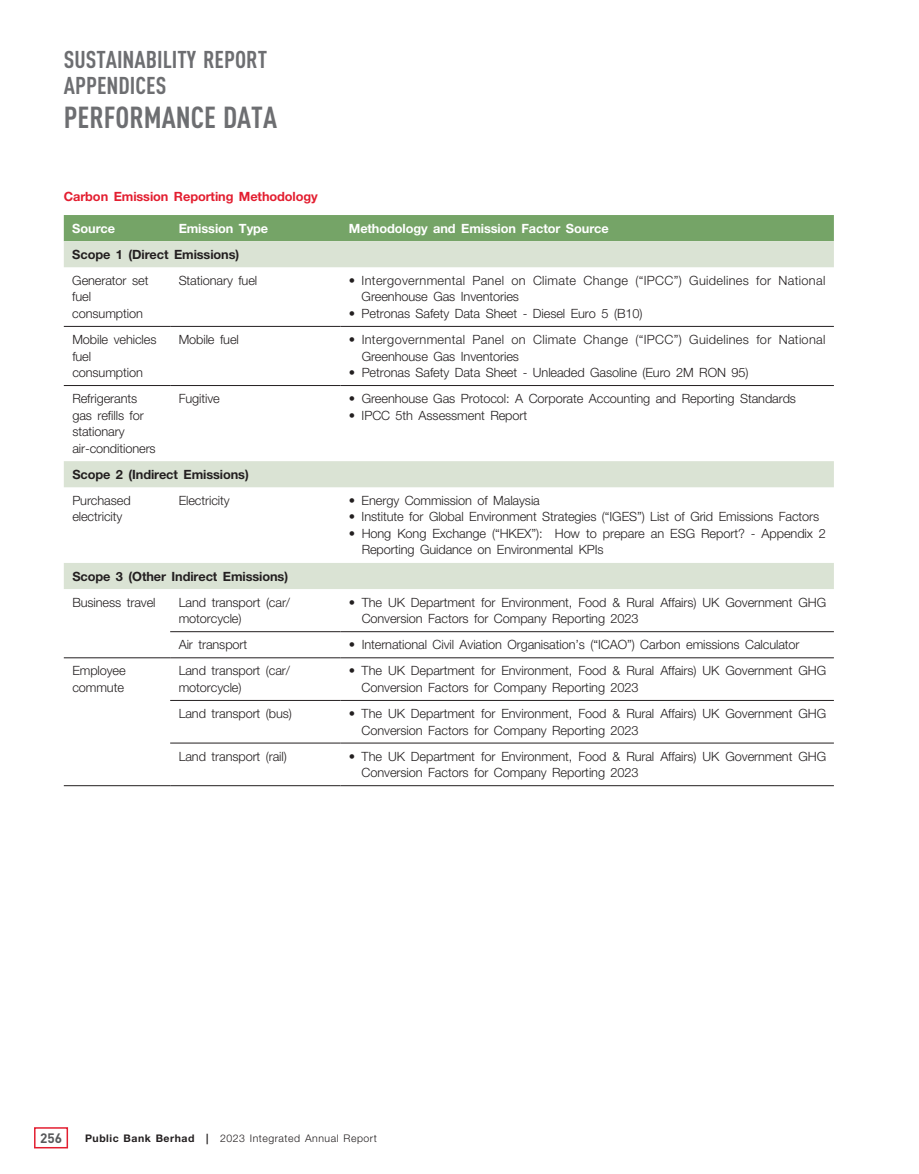
<style>
.page{position:relative;width:919px;height:1174px;background:#fff}
.page>*{position:absolute;margin:0;border:0;box-sizing:border-box;transform-origin:0 0}
.t1{font:700 30px "DIN Cond";color:#6d6e71}
.t2{font:700 24px/25.5px "DIN Cond";color:#6d6e71}
.t3{font:700 13.5px "DIN";color:#58595b}
.t4{font:300 12.75px/16.5px "Helvetica Neue LT Std";letter-spacing:-.005em;color:#231f20}
.t5{font:300 12.75px/16.5px "Helvetica Neue LT Std";letter-spacing:.025em;color:#231f20}
.t6{font:700 12.75px "Helvetica Neue LT Std";letter-spacing:-.005em;color:#231f20}
.t7{font:700 12.75px "Helvetica Neue LT Std";letter-spacing:-.005em;color:#fff}
.t8{font:700 12.75px "Helvetica Neue LT Std";letter-spacing:-.005em;color:#e31e30}
.t9{font:300 10.5px "Helvetica Neue LT Std";letter-spacing:.05em;color:#231f20}
.s1{font-weight:700}
</style>
<div class="page">
<div style="left:64px;top:215px;width:769px;height:26px;background:#75a467"></div>
<svg style="left:64px;top:241px;width:769px;height:348px"></svg>
<hr style="left:64px;top:326px;width:106px;height:1px;background:#231f20">
<hr style="left:170px;top:326px;width:170px;height:1px;background:#231f20">
<hr style="left:340px;top:326px;width:493px;height:1px;background:#231f20">
<hr style="left:64px;top:385px;width:106px;height:1px;background:#231f20">
<hr style="left:170px;top:385px;width:170px;height:1px;background:#231f20">
<hr style="left:340px;top:385px;width:493px;height:1px;background:#231f20">
<hr style="left:170px;top:631px;width:170px;height:1px;background:#231f20">
<hr style="left:340px;top:631px;width:493px;height:1px;background:#231f20">
<hr style="left:170px;top:657px;width:170px;height:1px;background:#231f20">
<hr style="left:340px;top:657px;width:493px;height:1px;background:#231f20">
<hr style="left:170px;top:700px;width:170px;height:1px;background:#231f20">
<hr style="left:340px;top:700px;width:493px;height:1px;background:#231f20">
<hr style="left:170px;top:743px;width:170px;height:1px;background:#231f20">
<hr style="left:340px;top:743px;width:493px;height:1px;background:#231f20">
<hr style="left:170px;top:785px;width:170px;height:1px;background:#231f20">
<hr style="left:340px;top:785px;width:493px;height:1px;background:#231f20">
<hr style="left:64px;top:657px;width:106px;height:1px;background:#231f20">
<hr style="left:64px;top:785px;width:106px;height:1px;background:#231f20">
<div style="left:34px;top:1127px;width:34px;height:21px;border:2px solid #e31e30"></div>
<h2 class="t2" style="left:64px;top:46px;width:205px">SUSTAINABILITY REPORT<br>APPENDICES</h2>
<h1 class="t1" style="left:64px;top:99px;width:215px">PERFORMANCE DATA</h1>
<p class="t8" style="left:64px;top:188px;width:255px">Carbon Emission Reporting Methodology</p>
<p class="t7" style="left:72px;top:220px;width:44px">Source</p>
<p class="t7" style="left:179px;top:220px;width:91px">Emission Type</p>
<p class="t7" style="left:349px;top:220px;width:261px">Methodology and Emission Factor Source</p>
<p class="t6" style="left:72px;top:246px;width:168px">Scope 1 (Direct Emissions)</p>
<p class="t4" style="left:72px;top:272px;width:78px">Generator set fuel consumption</p>
<p class="t4" style="left:179px;top:272px;width:80px">Stationary fuel</p>
<p class="t5" style="left:361px;top:272px;width:465px;text-indent:-13px">• Intergovernmental Panel on Climate Change (“IPCC”) Guidelines for National<br>Greenhouse Gas Inventories</p>
<p class="t4" style="left:349px;top:305px;width:295px">• Petronas Safety Data Sheet - Diesel Euro 5 (B10)</p>
<p class="t4" style="left:72px;top:331px;width:86px">Mobile vehicles fuel consumption</p>
<p class="t4" style="left:179px;top:331px;width:62px">Mobile fuel</p>
<p class="t5" style="left:361px;top:331px;width:465px;text-indent:-13px">• Intergovernmental Panel on Climate Change (“IPCC”) Guidelines for National<br>Greenhouse Gas Inventories</p>
<p class="t4" style="left:349px;top:364px;width:401px">• Petronas Safety Data Sheet - Unleaded Gasoline (Euro 2M RON 95)</p>
<p class="t4" style="left:72px;top:390px;width:85px">Refrigerants gas refills for stationary air-conditioners</p>
<p class="t4" style="left:179px;top:390px;width:43px">Fugitive</p>
<p class="t4" style="left:349px;top:390px;width:448px">• Greenhouse Gas Protocol: A Corporate Accounting and Reporting Standards</p>
<p class="t4" style="left:349px;top:406px;width:180px">• IPCC 5th Assessment Report</p>
<p class="t6" style="left:72px;top:466px;width:178px">Scope 2 (Indirect Emissions)</p>
<p class="t4" style="left:72px;top:492px;width:60px">Purchased electricity</p>
<p class="t4" style="left:179px;top:492px;width:53px">Electricity</p>
<p class="t4" style="left:349px;top:492px;width:192px">• Energy Commission of Malaysia</p>
<p class="t4" style="left:349px;top:508px;width:472px">• Institute for Global Environment Strategies (“IGES”) List of Grid Emissions Factors</p>
<p class="t4" style="left:361px;top:525px;width:466px;text-indent:-13px">• Hong Kong Exchange (“HKEX”): How to prepare an ESG Report? - Appendix 2<br>Reporting Guidance on Environmental KPIs</p>
<p class="t6" style="left:72px;top:568px;width:217px">Scope 3 (Other Indirect Emissions)</p>
<p class="t4" style="left:72px;top:593px;width:85px">Business travel</p>
<p class="t4" style="left:179px;top:593px;width:113px">Land transport (car/ motorcycle)</p>
<p class="t4" style="left:361px;top:593px;width:466px;text-indent:-13px">• The UK Department for Environment, Food &amp; Rural Affairs) UK Government GHG<br>Conversion Factors for Company Reporting 2023</p>
<p class="t4" style="left:179px;top:636px;width:70px">Air transport</p>
<p class="t4" style="left:349px;top:636px;width:452px">• International Civil Aviation Organisation’s (“ICAO”) Carbon emissions Calculator</p>
<p class="t4" style="left:72px;top:662px;width:55px">Employee commute</p>
<p class="t4" style="left:179px;top:662px;width:113px">Land transport (car/ motorcycle)</p>
<p class="t4" style="left:361px;top:662px;width:466px;text-indent:-13px">• The UK Department for Environment, Food &amp; Rural Affairs) UK Government GHG<br>Conversion Factors for Company Reporting 2023</p>
<p class="t4" style="left:179px;top:705px;width:115px">Land transport (bus)</p>
<p class="t4" style="left:361px;top:705px;width:466px;text-indent:-13px">• The UK Department for Environment, Food &amp; Rural Affairs) UK Government GHG<br>Conversion Factors for Company Reporting 2023</p>
<p class="t4" style="left:179px;top:747px;width:110px">Land transport (rail)</p>
<p class="t4" style="left:361px;top:747px;width:466px;text-indent:-13px">• The UK Department for Environment, Food &amp; Rural Affairs) UK Government GHG<br>Conversion Factors for Company Reporting 2023</p>
<p class="t3" style="left:40px;top:1129px;width:23px">256</p>
<p class="t9" style="left:85px;top:1131px;width:293px"><span class="s1">Public Bank Berhad |</span> 2023 Integrated Annual Report</p>
</div>
